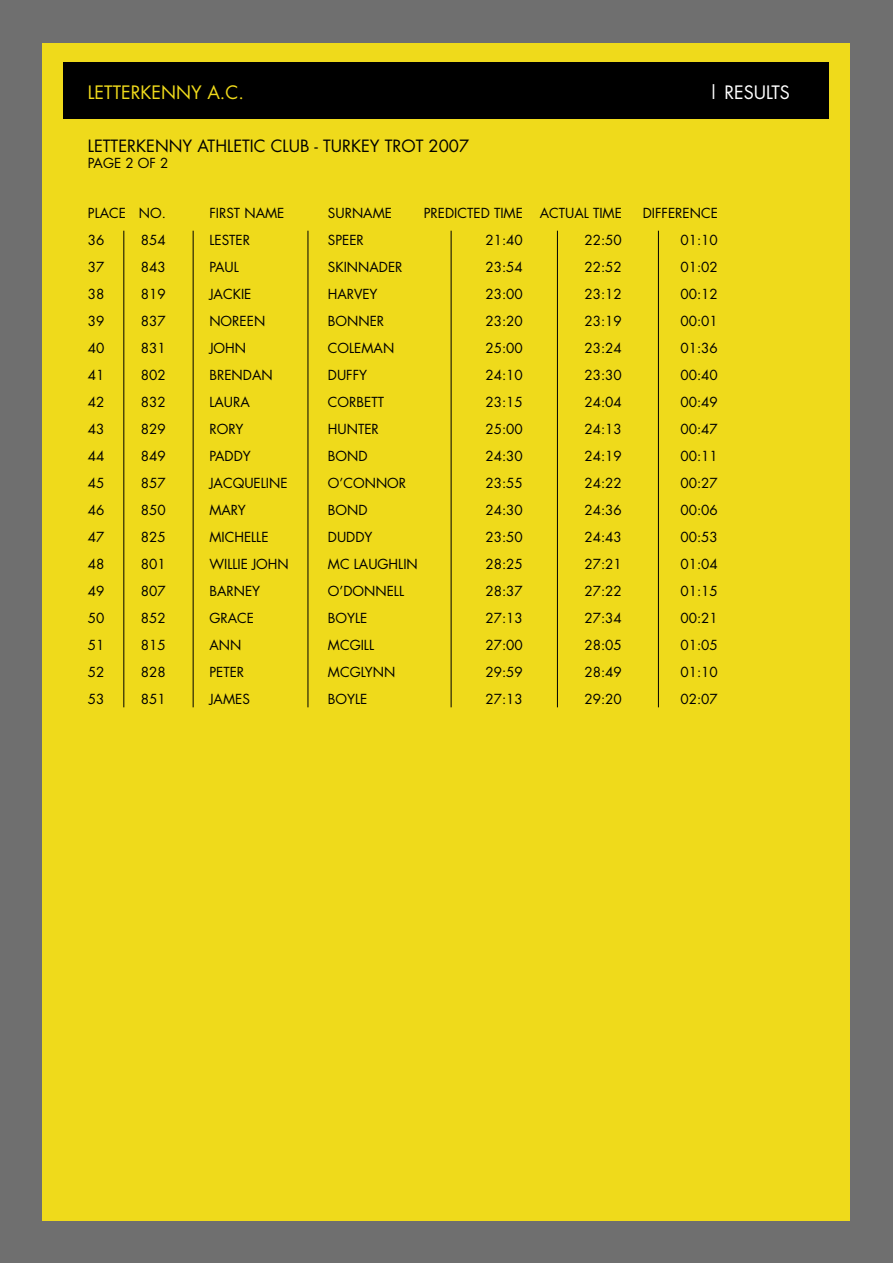
<style>
.page{position:relative;width:893px;height:1263px;background:#6f6f6f}
.page>*{position:absolute;margin:0;border:0;box-sizing:border-box;transform-origin:0 0}
.t1{font:18px "Futura";color:#efda1b}
.t2{font:18px "Futura";color:#fff}
.t3{font:16.5px "Futura";color:#000}
.t4{font:13.5px "Futura";color:#000}
</style>
<div class="page">
<div style="left:43px;top:43px;width:807px;height:1177px;background:#efda1b"></div>
<div style="left:64px;top:63px;width:765px;height:56px;background:#000"></div>
<hr style="left:123px;top:231px;width:1px;height:476px;background:#000">
<hr style="left:193px;top:231px;width:1px;height:476px;background:#000">
<hr style="left:308px;top:231px;width:1px;height:476px;background:#000">
<hr style="left:451px;top:231px;width:1px;height:476px;background:#000">
<hr style="left:557px;top:231px;width:1px;height:476px;background:#000">
<hr style="left:658px;top:231px;width:1px;height:476px;background:#000">
<p class="t1" style="left:88px;top:80px;width:158px">LETTERKENNY A.C.</p>
<p class="t2" style="left:708px;top:80px;width:83px">| RESULTS</p>
<p class="t3" style="left:88px;top:134px;width:383px">LETTERKENNY ATHLETIC CLUB - TURKEY TROT 2007</p>
<p class="t4" style="left:88px;top:154px;width:82px">PAGE 2 OF 2</p>
<p class="t4" style="left:88px;top:204px;width:80px">PLACE NO.</p>
<p class="t4" style="left:209px;top:204px;width:77px">FIRST NAME</p>
<p class="t4" style="left:328px;top:204px;width:66px">SURNAME</p>
<p class="t4" style="left:424px;top:204px;width:200px">PREDICTED TIME ACTUAL TIME</p>
<p class="t4" style="left:643px;top:204px;width:77px">DIFFERENCE</p>
<p class="t4" style="left:88px;top:231px;width:18px">36</p>
<p class="t4" style="left:141px;top:231px;width:26px">854</p>
<p class="t4" style="left:209px;top:231px;width:42px">LESTER</p>
<p class="t4" style="left:328px;top:231px;width:38px">SPEER</p>
<p class="t4" style="left:485px;top:231px;width:39px">21:40</p>
<p class="t4" style="left:584px;top:231px;width:39px">22:50</p>
<p class="t4" style="left:680px;top:231px;width:39px">01:10</p>
<p class="t4" style="left:88px;top:258px;width:18px">37</p>
<p class="t4" style="left:141px;top:258px;width:26px">843</p>
<p class="t4" style="left:209px;top:258px;width:31px">PAUL</p>
<p class="t4" style="left:328px;top:258px;width:76px">SKINNADER</p>
<p class="t4" style="left:485px;top:258px;width:39px">23:54</p>
<p class="t4" style="left:584px;top:258px;width:39px">22:52</p>
<p class="t4" style="left:680px;top:258px;width:39px">01:02</p>
<p class="t4" style="left:88px;top:285px;width:18px">38</p>
<p class="t4" style="left:141px;top:285px;width:26px">819</p>
<p class="t4" style="left:209px;top:285px;width:44px">JACKIE</p>
<p class="t4" style="left:328px;top:285px;width:51px">HARVEY</p>
<p class="t4" style="left:485px;top:285px;width:39px">23:00</p>
<p class="t4" style="left:584px;top:285px;width:39px">23:12</p>
<p class="t4" style="left:680px;top:285px;width:39px">00:12</p>
<p class="t4" style="left:88px;top:312px;width:18px">39</p>
<p class="t4" style="left:141px;top:312px;width:26px">837</p>
<p class="t4" style="left:209px;top:312px;width:57px">NOREEN</p>
<p class="t4" style="left:328px;top:312px;width:58px">BONNER</p>
<p class="t4" style="left:485px;top:312px;width:39px">23:20</p>
<p class="t4" style="left:584px;top:312px;width:39px">23:19</p>
<p class="t4" style="left:680px;top:312px;width:39px">00:01</p>
<p class="t4" style="left:88px;top:339px;width:18px">40</p>
<p class="t4" style="left:141px;top:339px;width:26px">831</p>
<p class="t4" style="left:209px;top:339px;width:38px">JOHN</p>
<p class="t4" style="left:328px;top:339px;width:68px">COLEMAN</p>
<p class="t4" style="left:485px;top:339px;width:39px">25:00</p>
<p class="t4" style="left:584px;top:339px;width:39px">23:24</p>
<p class="t4" style="left:680px;top:339px;width:39px">01:36</p>
<p class="t4" style="left:88px;top:366px;width:18px">41</p>
<p class="t4" style="left:141px;top:366px;width:26px">802</p>
<p class="t4" style="left:209px;top:366px;width:65px">BRENDAN</p>
<p class="t4" style="left:328px;top:366px;width:41px">DUFFY</p>
<p class="t4" style="left:485px;top:366px;width:39px">24:10</p>
<p class="t4" style="left:584px;top:366px;width:39px">23:30</p>
<p class="t4" style="left:680px;top:366px;width:39px">00:40</p>
<p class="t4" style="left:88px;top:393px;width:18px">42</p>
<p class="t4" style="left:141px;top:393px;width:26px">832</p>
<p class="t4" style="left:209px;top:393px;width:42px">LAURA</p>
<p class="t4" style="left:328px;top:393px;width:58px">CORBETT</p>
<p class="t4" style="left:485px;top:393px;width:39px">23:15</p>
<p class="t4" style="left:584px;top:393px;width:39px">24:04</p>
<p class="t4" style="left:680px;top:393px;width:39px">00:49</p>
<p class="t4" style="left:88px;top:420px;width:18px">43</p>
<p class="t4" style="left:141px;top:420px;width:26px">829</p>
<p class="t4" style="left:209px;top:420px;width:36px">RORY</p>
<p class="t4" style="left:328px;top:420px;width:53px">HUNTER</p>
<p class="t4" style="left:485px;top:420px;width:39px">25:00</p>
<p class="t4" style="left:584px;top:420px;width:39px">24:13</p>
<p class="t4" style="left:680px;top:420px;width:39px">00:47</p>
<p class="t4" style="left:88px;top:447px;width:18px">44</p>
<p class="t4" style="left:141px;top:447px;width:26px">849</p>
<p class="t4" style="left:209px;top:447px;width:43px">PADDY</p>
<p class="t4" style="left:328px;top:447px;width:41px">BOND</p>
<p class="t4" style="left:485px;top:447px;width:39px">24:30</p>
<p class="t4" style="left:584px;top:447px;width:39px">24:19</p>
<p class="t4" style="left:680px;top:447px;width:39px">00:11</p>
<p class="t4" style="left:88px;top:474px;width:18px">45</p>
<p class="t4" style="left:141px;top:474px;width:26px">857</p>
<p class="t4" style="left:209px;top:474px;width:80px">JACQUELINE</p>
<p class="t4" style="left:328px;top:474px;width:80px">O’CONNOR</p>
<p class="t4" style="left:485px;top:474px;width:39px">23:55</p>
<p class="t4" style="left:584px;top:474px;width:39px">24:22</p>
<p class="t4" style="left:680px;top:474px;width:39px">00:27</p>
<p class="t4" style="left:88px;top:501px;width:18px">46</p>
<p class="t4" style="left:141px;top:501px;width:26px">850</p>
<p class="t4" style="left:209px;top:501px;width:38px">MARY</p>
<p class="t4" style="left:328px;top:501px;width:41px">BOND</p>
<p class="t4" style="left:485px;top:501px;width:39px">24:30</p>
<p class="t4" style="left:584px;top:501px;width:39px">24:36</p>
<p class="t4" style="left:680px;top:501px;width:39px">00:06</p>
<p class="t4" style="left:88px;top:528px;width:18px">47</p>
<p class="t4" style="left:141px;top:528px;width:26px">825</p>
<p class="t4" style="left:209px;top:528px;width:61px">MICHELLE</p>
<p class="t4" style="left:328px;top:528px;width:46px">DUDDY</p>
<p class="t4" style="left:485px;top:528px;width:39px">23:50</p>
<p class="t4" style="left:584px;top:528px;width:39px">24:43</p>
<p class="t4" style="left:680px;top:528px;width:39px">00:53</p>
<p class="t4" style="left:88px;top:555px;width:18px">48</p>
<p class="t4" style="left:141px;top:555px;width:26px">801</p>
<p class="t4" style="left:209px;top:555px;width:81px">WILLIE JOHN</p>
<p class="t4" style="left:328px;top:555px;width:91px">MC LAUGHLIN</p>
<p class="t4" style="left:485px;top:555px;width:39px">28:25</p>
<p class="t4" style="left:584px;top:555px;width:39px">27:21</p>
<p class="t4" style="left:680px;top:555px;width:39px">01:04</p>
<p class="t4" style="left:88px;top:582px;width:18px">49</p>
<p class="t4" style="left:141px;top:582px;width:26px">807</p>
<p class="t4" style="left:209px;top:582px;width:52px">BARNEY</p>
<p class="t4" style="left:328px;top:582px;width:78px">O’DONNELL</p>
<p class="t4" style="left:485px;top:582px;width:39px">28:37</p>
<p class="t4" style="left:584px;top:582px;width:39px">27:22</p>
<p class="t4" style="left:680px;top:582px;width:39px">01:15</p>
<p class="t4" style="left:88px;top:609px;width:18px">50</p>
<p class="t4" style="left:141px;top:609px;width:26px">852</p>
<p class="t4" style="left:209px;top:609px;width:46px">GRACE</p>
<p class="t4" style="left:328px;top:609px;width:41px">BOYLE</p>
<p class="t4" style="left:485px;top:609px;width:39px">27:13</p>
<p class="t4" style="left:584px;top:609px;width:39px">27:34</p>
<p class="t4" style="left:680px;top:609px;width:39px">00:21</p>
<p class="t4" style="left:88px;top:636px;width:18px">51</p>
<p class="t4" style="left:141px;top:636px;width:26px">815</p>
<p class="t4" style="left:209px;top:636px;width:33px">ANN</p>
<p class="t4" style="left:328px;top:636px;width:48px">MCGILL</p>
<p class="t4" style="left:485px;top:636px;width:39px">27:00</p>
<p class="t4" style="left:584px;top:636px;width:39px">28:05</p>
<p class="t4" style="left:680px;top:636px;width:39px">01:05</p>
<p class="t4" style="left:88px;top:663px;width:18px">52</p>
<p class="t4" style="left:141px;top:663px;width:26px">828</p>
<p class="t4" style="left:209px;top:663px;width:36px">PETER</p>
<p class="t4" style="left:328px;top:663px;width:69px">MCGLYNN</p>
<p class="t4" style="left:485px;top:663px;width:39px">29:59</p>
<p class="t4" style="left:584px;top:663px;width:39px">28:49</p>
<p class="t4" style="left:680px;top:663px;width:39px">01:10</p>
<p class="t4" style="left:88px;top:690px;width:18px">53</p>
<p class="t4" style="left:141px;top:690px;width:26px">851</p>
<p class="t4" style="left:209px;top:690px;width:42px">JAMES</p>
<p class="t4" style="left:328px;top:690px;width:41px">BOYLE</p>
<p class="t4" style="left:485px;top:690px;width:39px">27:13</p>
<p class="t4" style="left:584px;top:690px;width:39px">29:20</p>
<p class="t4" style="left:680px;top:690px;width:39px">02:07</p>
</div>
